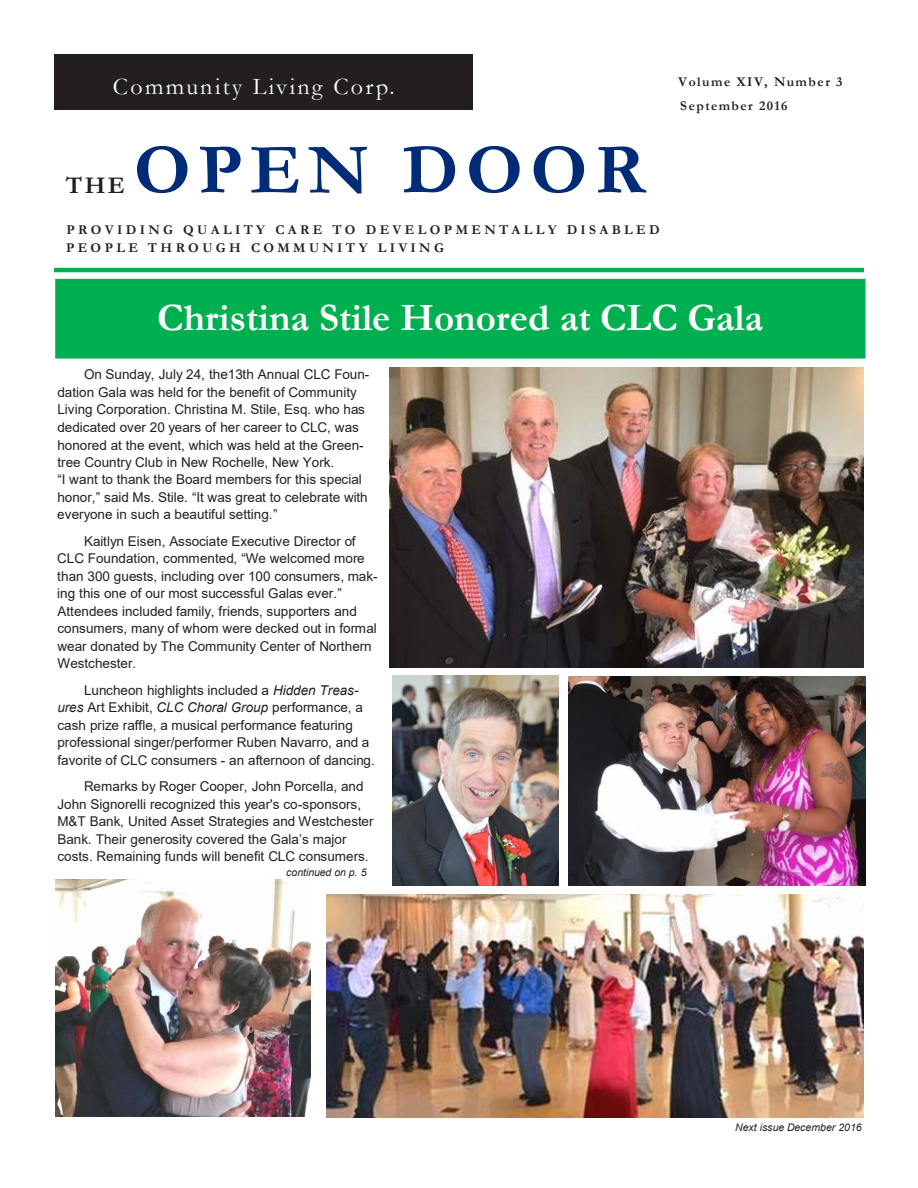
<style>
.page{position:relative;width:918px;height:1188px;background:#fff}
.page>*{position:absolute;margin:0;border:0;box-sizing:border-box;transform-origin:0 0}
.t1{font:700 72px "Garamond";letter-spacing:.105em;color:#002c77}
.t2{font:700 39px "Garamond";color:#fff}
.t3{font:24px "Garamond";letter-spacing:.095em;color:#fff}
.t4{font:700 24px "Garamond";color:#231f20}
.t5{font:13.5px/17.5px "Arial";color:#231f20}
.t6{font:700 13.5px/18px "Garamond";letter-spacing:.245em;color:#231f20}
.t7{font:700 13.5px/24.9px "Garamond";letter-spacing:.11em;color:#231f20}
.t8{font:italic 10.5px "Arial";letter-spacing:-.015em;color:#231f20}
.s1{font-style:italic}
</style>
<div class="page">
<div style="left:54px;top:54px;width:419px;height:55px;background:#231f20"></div>
<hr style="left:54px;top:268px;width:810px;height:4px;background:#00b050">
<div style="left:57px;top:280px;width:807px;height:77px;background:#00b050"></div>
<div style="left:55px;top:279px;width:811px;height:80px;border:3px solid #00b050"></div>
<img style="left:389px;top:367px;width:474px;height:301px">
<img style="left:327px;top:894px;width:537px;height:223px">
<img style="left:56px;top:880px;width:255px;height:236px">
<img style="left:392px;top:676px;width:167px;height:210px">
<img style="left:569px;top:676px;width:296px;height:210px">
<h3 class="t3" style="left:113px;top:71px;width:283px">Community Living Corp.</h3>
<p class="t7" style="left:678px;top:69px;width:166px">Volume XIV, Number 3<br>September 2016</p>
<h1 class="t1" style="left:134px;top:121px;width:513px">OPEN DOOR</h1>
<p class="t6" style="left:66px;top:221px;width:595px">PROVIDING QUALITY CARE TO DEVELOPMENTALLY DISABLED<br>PEOPLE THROUGH COMMUNITY LIVING</p>
<h3 class="t4" style="left:66px;top:169px;width:61px">THE</h3>
<h2 class="t2" style="left:157px;top:291px;width:607px">Christina Stile Honored at CLC Gala</h2>
<p class="t5" style="left:57px;top:366px;width:314px;text-indent:27px">On Sunday, July 24, the13th Annual CLC Foun&shy;dation Gala was held for the benefit of Community Living Corporation. Christina M. Stile, Esq. who has dedicated over 20 years of her career to CLC, was honored at the event, which was held at the Green&shy;tree Country Club in New Rochelle, New York.<br>“I want to thank the Board members for this special honor,” said Ms. Stile. “It was great to celebrate with everyone in such a beautiful setting.”</p>
<p class="t5" style="left:57px;top:532px;width:322px;text-indent:27px">Kaitlyn Eisen, Associate Executive Director of CLC Foundation, commented, “We welcomed more than 300 guests, including over 100 consumers, mak&shy;ing this one of our most successful Galas ever.” Attendees included family, friends, supporters and consumers, many of whom were decked out in formal wear donated by The Community Center of Northern Westchester.</p>
<p class="t5" style="left:57px;top:681px;width:319px;text-indent:27px">Luncheon highlights included a <span class="s1">Hidden Treas&shy;ures</span> Art Exhibit, <span class="s1">CLC Choral Group</span> performance, a cash prize raffle, a musical performance featuring professional singer/performer Ruben Navarro, and a favorite of CLC consumers - an afternoon of dancing.</p>
<p class="t5" style="left:57px;top:778px;width:318px;text-indent:27px">Remarks by Roger Cooper, John Porcella, and John Signorelli recognized this year's co-sponsors, M&amp;T Bank, United Asset Strategies and Westchester Bank. Their generosity covered the Gala’s major costs. Remaining funds will benefit CLC consumers.</p>
<p class="t8" style="left:286px;top:865px;width:82px">continued on p. 5</p>
<p class="t8" style="left:735px;top:1121px;width:128px">Next issue December 2016</p>
</div>
